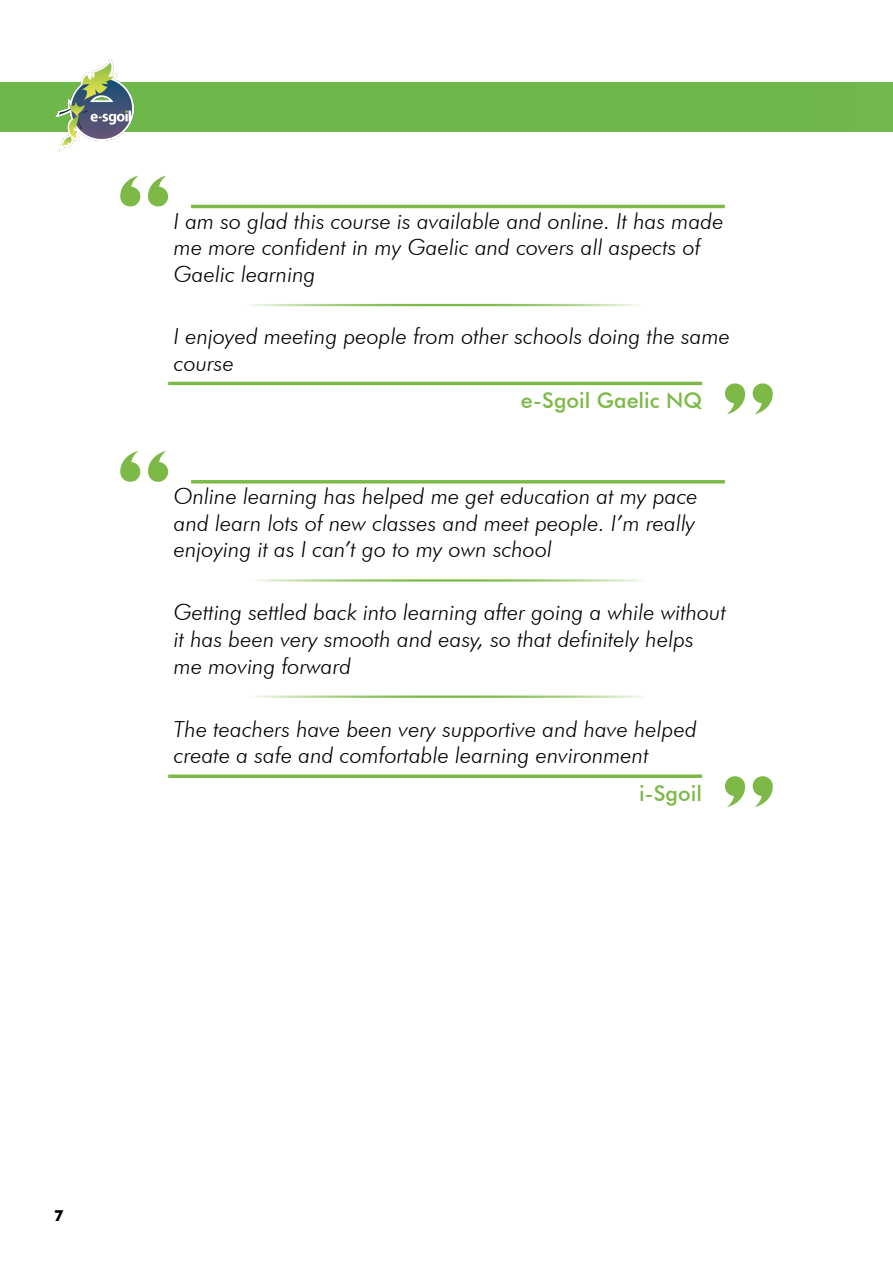
<style>
.page{position:relative;width:893px;height:1263px;background:#fff}
.page>*{position:absolute;margin:0;border:0;box-sizing:border-box;transform-origin:0 0}
.t1{font:italic 300 22.2px/26.5px "Futura BT";color:#000}
.t2{font:500 21.45px "Futura BT";color:#7cb947}
.t3{font:700 15px "Futura";color:#000}
</style>
<div class="page">
<div style="left:0;top:82px;width:893px;height:50px;background:#6eb74b"></div>
<img style="left:55px;top:59px;width:80px;height:93px">
<svg style="left:120px;top:451px;width:48px;height:31px"></svg>
<hr style="left:191px;top:480px;width:534px;height:3px;background:#7cb947">
<svg style="left:725px;top:776px;width:48px;height:31px"></svg>
<svg style="left:168px;top:774px;width:534px;height:4px;background:#8cc15e"></svg>
<svg style="left:120px;top:176px;width:48px;height:30px"></svg>
<hr style="left:191px;top:205px;width:534px;height:3px;background:#7cb947">
<svg style="left:725px;top:383px;width:48px;height:31px"></svg>
<hr style="left:168px;top:382px;width:534px;height:3px;background:#7cb947">
<p class="t1" style="left:174px;top:207px;width:551px">I am so glad this course is available and online. It has made me more confident in my Gaelic and covers all aspects of<br>Gaelic learning</p>
<p class="t1" style="left:174px;top:323px;width:558px">I enjoyed meeting people from other schools doing the same course</p>
<p class="t2" style="left:521px;top:388px;width:183px">e-Sgoil Gaelic NQ</p>
<p class="t1" style="left:174px;top:483px;width:525px;text-align:justify">Online learning has helped me get education at my pace and learn lots of new classes and meet people. I’m really enjoying it as I can’t go to my own school</p>
<p class="t1" style="left:174px;top:599px;width:554px">Getting settled back into learning after going a while without it has been very smooth and easy, so that definitely helps me moving forward</p>
<p class="t1" style="left:174px;top:715px;width:524px">The teachers have been very supportive and have helped create a safe and comfortable learning environment</p>
<p class="t2" style="left:639px;top:780px;width:64px">i-Sgoil</p>
<p class="t3" style="left:54px;top:1204px;width:11px">7</p>
</div>
